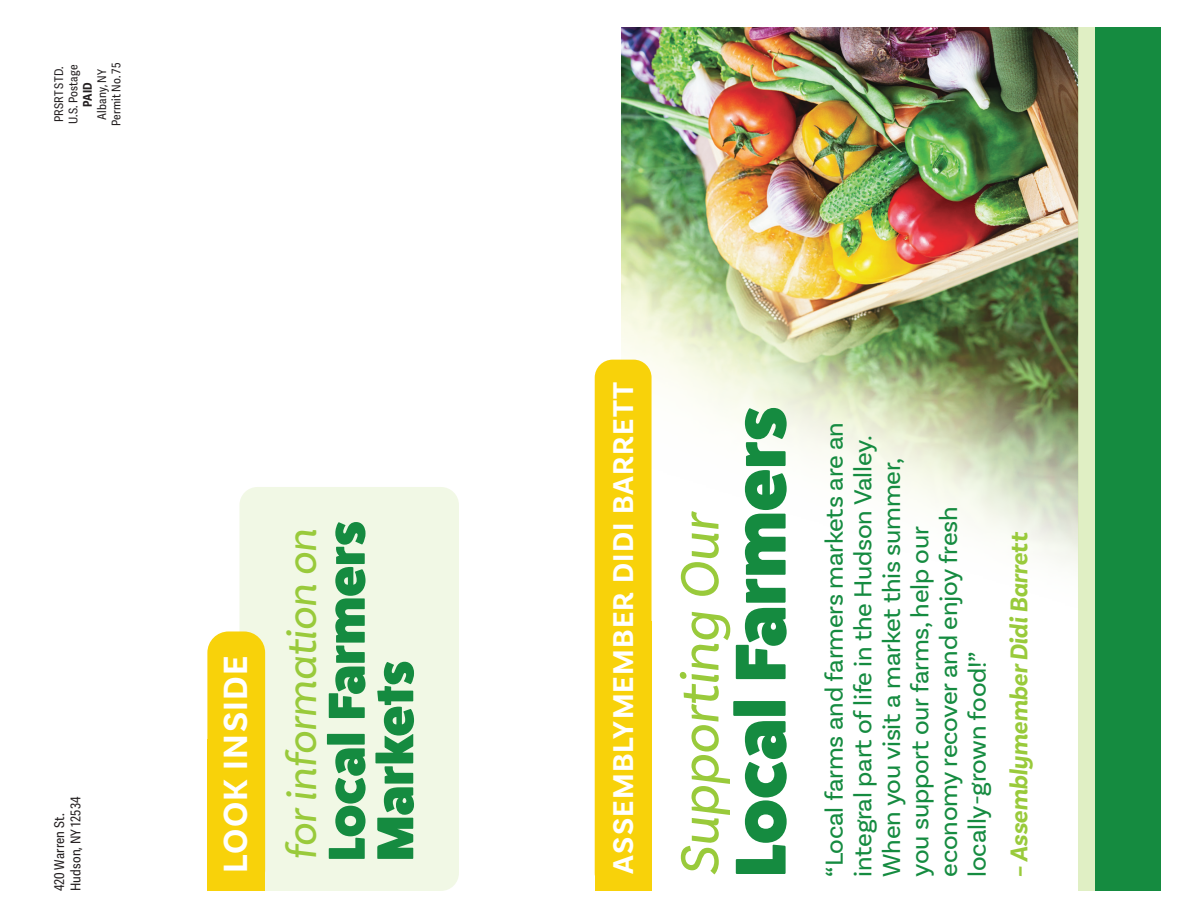
<style>
.page{position:relative;width:1188px;height:918px;background:#fff}
.page>*{position:absolute;margin:0;border:0;box-sizing:border-box;transform-origin:0 0}
.t1{font:800 72.15px "Fat Frank";color:#158b40}
.t2{font:italic 56.4px "Basic Sans";letter-spacing:-.01em;color:#99ca3b}
.t3{font:800 52.2px/48.6px "Fat Frank";color:#158b40}
.t4{font:italic 43.5px "Basic Sans";letter-spacing:-.01em;color:#99ca3b}
.t5{font:700 35.25px "Basic Sans";letter-spacing:.04em;color:#fff}
.t6{font:700 30px "Basic Sans";letter-spacing:.04em;color:#fff}
.t7{font:25.8px/28.7px "Basic Sans";letter-spacing:-.01em;color:#158b40}
.t8{font:italic 700 25.5px "Basic Sans";letter-spacing:-.01em;color:#99ca3b}
.t9{font:13.5px/16.2px "Adelle Sans Cnd";letter-spacing:.01em;color:#231f20}
.t10{font:12px/14.4px "Adelle Sans Cnd";letter-spacing:.015em;color:#231f20}
.t11{font:700 12px "Adelle Sans Cnd";color:#231f20}
</style>
<div class="page">
<img style="left:621px;top:27px;width:457px;height:540px">
<div style="left:1078px;top:27px;width:76px;height:864px;background:#e0efc4"></div>
<div style="left:1095px;top:27px;width:66px;height:864px;background:#158b40"></div>
<div style="left:595px;top:360px;width:57px;height:531px;background:#f8d20a;border-radius:18px"></div>
<div style="left:595px;top:621px;width:57px;height:270px;background:#f8d20a"></div>
<div style="left:239px;top:487px;width:220px;height:404px;background:#f1f8e5;border-radius:18px"></div>
<div style="left:207px;top:631px;width:58px;height:260px;background:#f8d20a;border-radius:21px"></div>
<div style="left:207px;top:740px;width:58px;height:151px;background:#f8d20a"></div>
<p class="t10" style="left:95px;top:126px;width:65px;text-align:center;rotate:-90deg">Albany, NY<br>Permit No. 75</p>
<p class="t10" style="left:52px;top:124px;width:61px;rotate:-90deg">PRSRT STD.<br>U.S. Postage</p>
<p class="t11" style="left:80px;top:107px;width:26px;rotate:-90deg">PAID</p>
<p class="t9" style="left:52px;top:891px;width:96px;rotate:-90deg">420 Warren St.<br>Hudson, NY 12534</p>
<h3 class="t5" style="left:214px;top:873px;width:219px;rotate:-90deg">LOOK INSIDE</h3>
<h3 class="t4" style="left:276px;top:861px;width:334px;rotate:-90deg">for information on</h3>
<h3 class="t3" style="left:323px;top:861px;width:341px;rotate:-90deg">Local Farmers<br>Markets</h3>
<p class="t6" style="left:605px;top:874px;width:493px;rotate:-90deg">ASSEMBLYMEMBER DIDI BARRETT</p>
<h1 class="t1" style="left:720px;top:877px;width:472px;rotate:-90deg">Local Farmers</h1>
<h2 class="t2" style="left:666px;top:877px;width:367px;rotate:-90deg">Supporting Our</h2>
<p class="t7" style="left:820px;top:877px;width:456px;rotate:-90deg">“Local farms and farmers markets are an integral part of life in the Hudson Valley.<br>When you visit a market this summer, you support our farms, help our economy recover and enjoy fresh locally-grown food!”</p>
<p class="t8" style="left:1004px;top:878px;width:347px;rotate:-90deg">– Assemblymember Didi Barrett</p>
</div>
